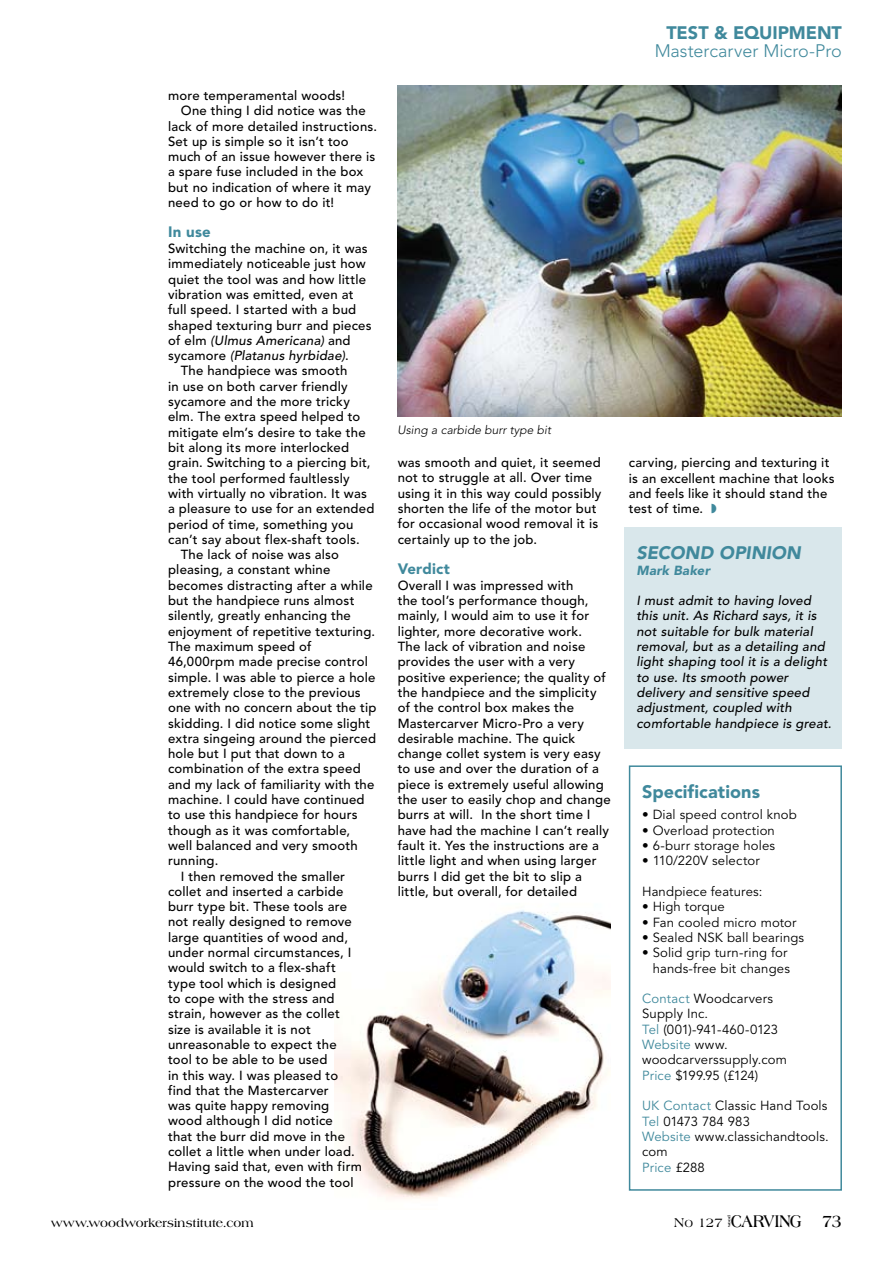
<style>
.page{position:relative;width:893px;height:1263px;background:#fff}
.page>*{position:absolute;margin:0;border:0;box-sizing:border-box;transform-origin:0 0}
.t1{font:900 18px "Avenir";color:#40899c}
.t2{font:300 18px "Avenir";letter-spacing:-.005em;color:#40899c}
.t3{font:italic 900 18px "Avenir";letter-spacing:.005em;color:#40899c}
.t4{font:700 18px "Americana BT";letter-spacing:-.02em;color:#000;scale:.83 1}
.t5{font:900 15px "Avenir";letter-spacing:.01em;color:#40899c}
.t6{font:13.5px "Americana BT";color:#000}
.t7{font:500 13.2px/15.3px "Avenir";letter-spacing:.015em;color:#000}
.t8{font:13.2px/15.3px "Avenir";letter-spacing:.01em;color:#000}
.t9{font:italic 500 13.2px/15.3px "Avenir";letter-spacing:.015em;color:#000}
.t10{font:italic 900 13.2px "Avenir";letter-spacing:.02em;color:#40899c}
.t11{font:700 12px "Americana BT";letter-spacing:.01em;color:#000}
.t12{font:italic 300 12px "Avenir";color:#000}
.t13{font:800 4.05px "Americana BT";color:#000}
.s1{font-style:normal}
.s2{color:#40899c}
</style>
<div class="page">
<img style="left:398px;top:85px;width:444px;height:332px">
<img style="left:334px;top:910px;width:277px;height:289px">
<div style="left:629px;top:765px;width:213px;height:426px;border:2px solid #40899c"></div>
<div style="left:624px;top:527px;width:218px;height:221px;background:#d9e7eb"></div>
<p class="t7" style="left:168px;top:88px;width:179px">more temperamental woods!</p>
<p class="t7" style="left:181px;top:103px;width:186px">One thing I did notice was the</p>
<p class="t7" style="left:168px;top:119px;width:211px">lack of more detailed instructions.</p>
<p class="t7" style="left:168px;top:134px;width:182px">Set up is simple so it isn’t too</p>
<p class="t7" style="left:168px;top:149px;width:209px">much of an issue however there is</p>
<p class="t7" style="left:168px;top:165px;width:197px">a spare fuse included in the box</p>
<p class="t7" style="left:168px;top:180px;width:204px">but no indication of where it may</p>
<p class="t7" style="left:168px;top:195px;width:168px">need to go or how to do it!</p>
<p class="t5" style="left:168px;top:223px;width:44px">In use</p>
<p class="t7" style="left:168px;top:241px;width:201px">Switching the machine on, it was</p>
<p class="t7" style="left:168px;top:256px;width:199px">immediately noticeable just how</p>
<p class="t7" style="left:168px;top:272px;width:200px">quiet the tool was and how little</p>
<p class="t7" style="left:168px;top:287px;width:187px">vibration was emitted, even at</p>
<p class="t7" style="left:168px;top:302px;width:190px">full speed. I started with a bud</p>
<p class="t7" style="left:168px;top:318px;width:205px">shaped texturing burr and pieces</p>
<p class="t9" style="left:168px;top:333px;width:184px"><span class="s1">of elm</span> (Ulmus Americana) <span class="s1">and</span></p>
<p class="t9" style="left:168px;top:348px;width:182px"><span class="s1">sycamore</span> (Platanus hyrbidae)<span class="s1">.</span></p>
<p class="t7" style="left:181px;top:364px;width:168px">The handpiece was smooth</p>
<p class="t7" style="left:168px;top:379px;width:181px">in use on both carver friendly</p>
<p class="t7" style="left:168px;top:394px;width:183px">sycamore and the more tricky</p>
<p class="t7" style="left:168px;top:409px;width:194px">elm. The extra speed helped to</p>
<p class="t7" style="left:168px;top:425px;width:199px">mitigate elm’s desire to take the</p>
<p class="t7" style="left:168px;top:440px;width:183px">bit along its more interlocked</p>
<p class="t7" style="left:168px;top:455px;width:204px">grain. Switching to a piercing bit,</p>
<p class="t7" style="left:168px;top:471px;width:183px">the tool performed faultlessly</p>
<p class="t7" style="left:168px;top:486px;width:200px">with virtually no vibration. It was</p>
<p class="t7" style="left:168px;top:501px;width:208px">a pleasure to use for an extended</p>
<p class="t7" style="left:168px;top:517px;width:187px">period of time, something you</p>
<p class="t7" style="left:168px;top:532px;width:193px">can’t say about flex-shaft tools.</p>
<p class="t7" style="left:181px;top:547px;width:160px">The lack of noise was also</p>
<p class="t7" style="left:168px;top:562px;width:164px">pleasing, a constant whine</p>
<p class="t7" style="left:168px;top:578px;width:206px">becomes distracting after a while</p>
<p class="t7" style="left:168px;top:593px;width:188px">but the handpiece runs almost</p>
<p class="t7" style="left:168px;top:608px;width:184px">silently, greatly enhancing the</p>
<p class="t7" style="left:168px;top:624px;width:209px">enjoyment of repetitive texturing.</p>
<p class="t7" style="left:168px;top:639px;width:145px">The maximum speed of</p>
<p class="t7" style="left:168px;top:654px;width:201px">46,000rpm made precise control</p>
<p class="t7" style="left:168px;top:670px;width:209px">simple. I was able to pierce a hole</p>
<p class="t7" style="left:168px;top:685px;width:194px">extremely close to the previous</p>
<p class="t7" style="left:168px;top:700px;width:210px">one with no concern about the tip</p>
<p class="t7" style="left:168px;top:716px;width:204px">skidding. I did notice some slight</p>
<p class="t7" style="left:168px;top:731px;width:209px">extra singeing around the pierced</p>
<p class="t7" style="left:168px;top:746px;width:178px">hole but I put that down to a</p>
<p class="t7" style="left:168px;top:761px;width:194px">combination of the extra speed</p>
<p class="t7" style="left:168px;top:777px;width:208px">and my lack of familiarity with the</p>
<p class="t7" style="left:168px;top:792px;width:198px">machine. I could have continued</p>
<p class="t7" style="left:168px;top:807px;width:191px">to use this handpiece for hours</p>
<p class="t7" style="left:168px;top:823px;width:184px">though as it was comfortable,</p>
<p class="t7" style="left:168px;top:838px;width:191px">well balanced and very smooth</p>
<p class="t7" style="left:168px;top:853px;width:52px">running.</p>
<p class="t7" style="left:181px;top:869px;width:166px">I then removed the smaller</p>
<p class="t7" style="left:168px;top:884px;width:177px">collet and inserted a carbide</p>
<p class="t7" style="left:168px;top:899px;width:180px">burr type bit. These tools are</p>
<p class="t7" style="left:168px;top:914px;width:185px">not really designed to remove</p>
<p class="t7" style="left:168px;top:930px;width:181px">large quantities of wood and,</p>
<p class="t7" style="left:168px;top:945px;width:185px">under normal circumstances, I</p>
<p class="t7" style="left:168px;top:960px;width:169px">would switch to a flex-shaft</p>
<p class="t7" style="left:168px;top:976px;width:170px">type tool which is designed</p>
<p class="t7" style="left:168px;top:991px;width:168px">to cope with the stress and</p>
<p class="t7" style="left:168px;top:1006px;width:173px">strain, however as the collet</p>
<p class="t7" style="left:168px;top:1022px;width:144px">size is available it is not</p>
<p class="t7" style="left:168px;top:1037px;width:170px">unreasonable to expect the</p>
<p class="t7" style="left:168px;top:1052px;width:161px">tool to be able to be used</p>
<p class="t7" style="left:168px;top:1068px;width:172px">in this way. I was pleased to</p>
<p class="t7" style="left:168px;top:1083px;width:162px">find that the Mastercarver</p>
<p class="t7" style="left:168px;top:1098px;width:163px">was quite happy removing</p>
<p class="t7" style="left:168px;top:1113px;width:166px">wood although I did notice</p>
<p class="t7" style="left:168px;top:1129px;width:179px">that the burr did move in the</p>
<p class="t7" style="left:168px;top:1144px;width:188px">collet a little when under load.</p>
<p class="t7" style="left:168px;top:1159px;width:195px">Having said that, even with firm</p>
<p class="t7" style="left:168px;top:1175px;width:187px">pressure on the wood the tool</p>
<h1 class="t1" style="left:666px;top:22px;width:177px">TEST &amp; EQUIPMENT</h1>
<h1 class="t2" style="left:655px;top:40px;width:189px">Mastercarver Micro-Pro</h1>
<p class="t12" style="left:398px;top:423px;width:155px">Using a carbide burr type bit</p>
<p class="t7" style="left:398px;top:455px;width:205px">was smooth and quiet, it seemed not to struggle at all. Over time using it in this way could possibly shorten the life of the motor but for occasional wood removal it is certainly up to the job.</p>
<p class="t5" style="left:398px;top:560px;width:54px">Verdict</p>
<p class="t7" style="left:398px;top:578px;width:215px">Overall I was impressed with<br>the tool’s performance though, mainly, I would aim to use it for lighter, more decorative work.<br>The lack of vibration and noise provides the user with a very positive experience; the quality of the handpiece and the simplicity of the control box makes the<br>Mastercarver Micro-Pro a very desirable machine. The quick change collet system is very easy to use and over the duration of a piece is extremely useful allowing the user to easily chop and change burrs at will. In the short time I have had the machine I can’t really fault it. Yes the instructions are a little light and when using larger burrs I did get the bit to slip a little, but overall, for detailed</p>
<p class="t7" style="left:629px;top:455px;width:207px">carving, piercing and texturing it is an excellent machine that looks and feels like it should stand the test of time.</p>
<h1 class="t3" style="left:636px;top:542px;width:166px">SECOND OPINION</h1>
<p class="t10" style="left:636px;top:562px;width:75px">MARK BAKER</p>
<p class="t9" style="left:636px;top:593px;width:197px">I must admit to having loved this unit. As Richard says, it is not suitable for bulk material removal, but as a detailing and light shaping tool it is a delight to use. Its smooth power delivery and sensitive speed adjustment, coupled with comfortable handpiece is great.</p>
<h1 class="t1" style="left:642px;top:780px;width:119px">Specifications</h1>
<p class="t8" style="left:642px;top:808px;width:156px">• Dial speed control knob</p>
<p class="t8" style="left:642px;top:823px;width:134px">• Overload protection</p>
<p class="t8" style="left:642px;top:838px;width:135px">• 6-burr storage holes</p>
<p class="t8" style="left:642px;top:853px;width:119px">• 110/220V selector</p>
<p class="t8" style="left:642px;top:884px;width:122px">Handpiece features:</p>
<p class="t8" style="left:642px;top:899px;width:84px">• High torque</p>
<p class="t8" style="left:642px;top:915px;width:156px">• Fan cooled micro motor</p>
<p class="t8" style="left:642px;top:930px;width:164px">• Sealed NSK ball bearings</p>
<p class="t8" style="left:642px;top:945px;width:149px;text-align:right">• Solid grip turn-ring for hands-free bit changes</p>
<p class="t8" style="left:642px;top:991px;width:146px"><span class="s2">Contact</span> Woodcarvers<br>Supply Inc.<br><span class="s2">Tel</span> (001)-941-460-0123<br><span class="s2">Website</span> www. woodcarverssupply.com<br><span class="s2">Price</span> $199.95 (£124)</p>
<p class="t8" style="left:642px;top:1098px;width:188px"><span class="s2">UK Contact</span> Classic Hand Tools<br><span class="s2">Tel</span> 01473 784 983<br><span class="s2">Website</span> www.classichandtools. com<br><span class="s2">Price</span> £288</p>
<p class="t11" style="left:51px;top:1215px;width:204px">www.woodworkersinstitute.com</p>
<p class="t6" style="left:674px;top:1214px;width:50px">No 127</p>
<p class="t13" style="left:727px;top:1227px;width:13px;rotate:-90deg">wood</p>
<h1 class="t4" style="left:731px;top:1210px;width:135px">CARVING 73</h1>
</div>
